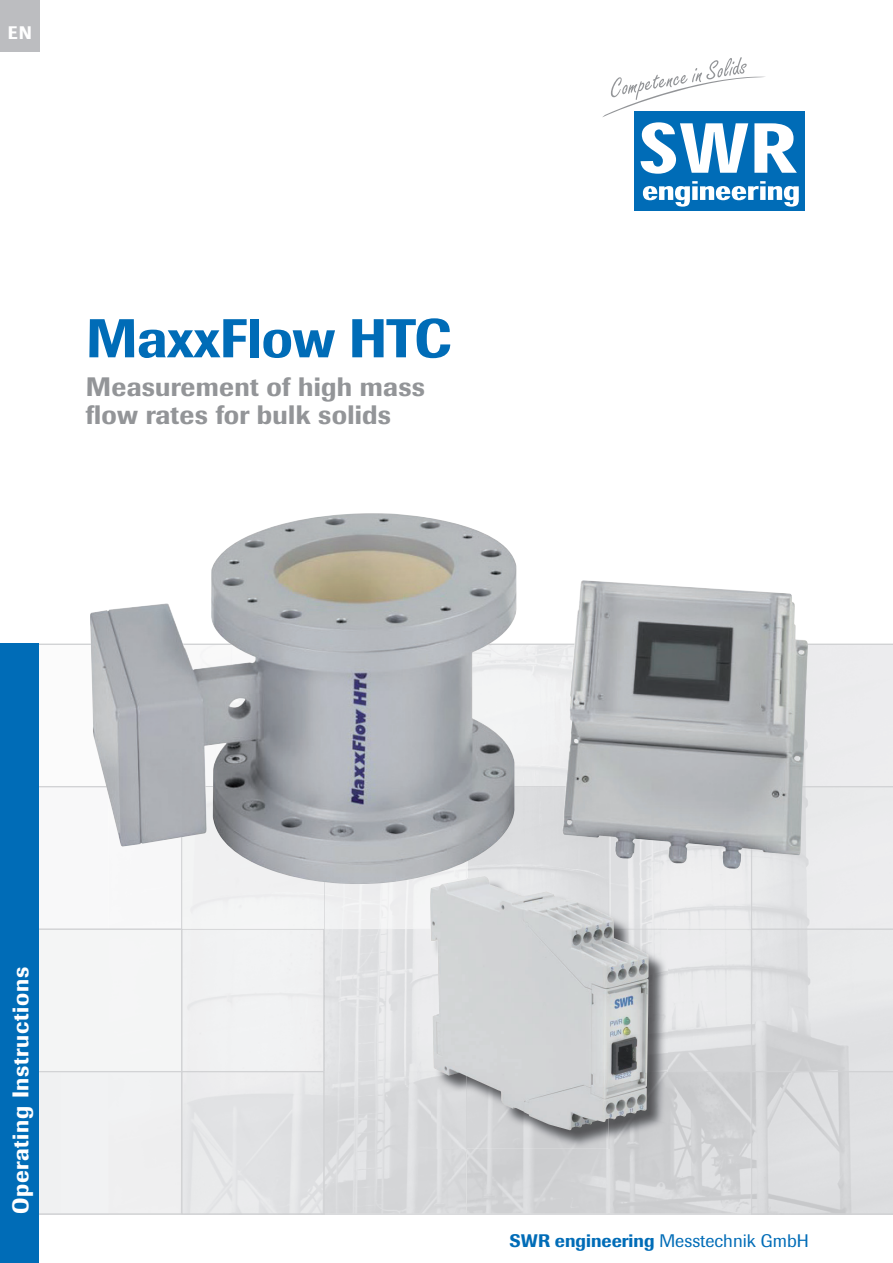
<style>
.page{position:relative;width:893px;height:1263px;background:#fff}
.page>*{position:absolute;margin:0;border:0;box-sizing:border-box;transform-origin:0 0}
.t1{font:500 54px "Imago";letter-spacing:-.01em;color:#006cb7}
.t2{font:500 26.4px/28.5px "Imago";letter-spacing:.01em;color:#939598}
.t3{font:500 22.5px "Imago";letter-spacing:.03em;color:#fff}
.t4{font:18px "Imago";color:#006cb7}
.t5{font:500 18px "Imago";color:#fff}
.s1{font-weight:500}
</style>
<div class="page">
<svg style="left:38px;top:789px;width:1px;height:138px"></svg>
<img style="left:182px;top:895px;width:1px;height:34px">
<div style="left:1px;top:929px;width:108px;height:142px;background:#f4f5f5"></div>
<div style="left:1px;top:1071px;width:108px;height:143px;background:#f1f2f3"></div>
<div style="left:1px;top:644px;width:108px;height:143px;background:#fbfbfb"></div>
<div style="left:1px;top:929px;width:181px;height:143px;border:1px solid #d1d2d4"></div>
<div style="left:182px;top:929px;width:142px;height:143px;border:1px solid #d1d2d4"></div>
<div style="left:1px;top:1071px;width:181px;height:143px;border:1px solid #d1d2d4"></div>
<div style="left:182px;top:1071px;width:142px;height:143px;border:1px solid #d1d2d4"></div>
<hr style="left:1px;top:1214px;width:892px;height:1px;background:#d1d2d4">
<div style="left:634px;top:111px;width:170px;height:99px;background:#006cb7"></div>
<svg style="left:602px;top:57px;width:195px;height:117px"></svg>
<svg style="left:643px;top:181px;width:156px;height:26px"></svg>
<hr style="left:1px;top:644px;width:892px;height:1px;background:#d1d2d4">
<div style="left:0;top:644px;width:38px;height:619px;background:#006cb7"></div>
<div style="left:0;top:0;width:39px;height:51px;background:#bcbdc0"></div>
<img style="left:90px;top:513px;width:718px;height:382px">
<svg style="left:324px;top:644px;width:569px;height:570px;background:#ccced1"></svg>
<img style="left:430px;top:876px;width:219px;height:255px">
<p class="t5" style="left:8px;top:21px;width:26px">EN</p>
<h1 class="t1" style="left:86px;top:306px;width:367px">MaxxFlow HTC</h1>
<p class="t2" style="left:86px;top:372px;width:341px">Measurement of high mass flow rates for bulk solids</p>
<p class="t3" style="left:7px;top:1214px;width:248px;rotate:-90deg">Operating Instructions</p>
<p class="t4" style="left:509px;top:1231px;width:301px"><span class="s1">SWR engineering</span> Messtechnik GmbH</p>
</div>
